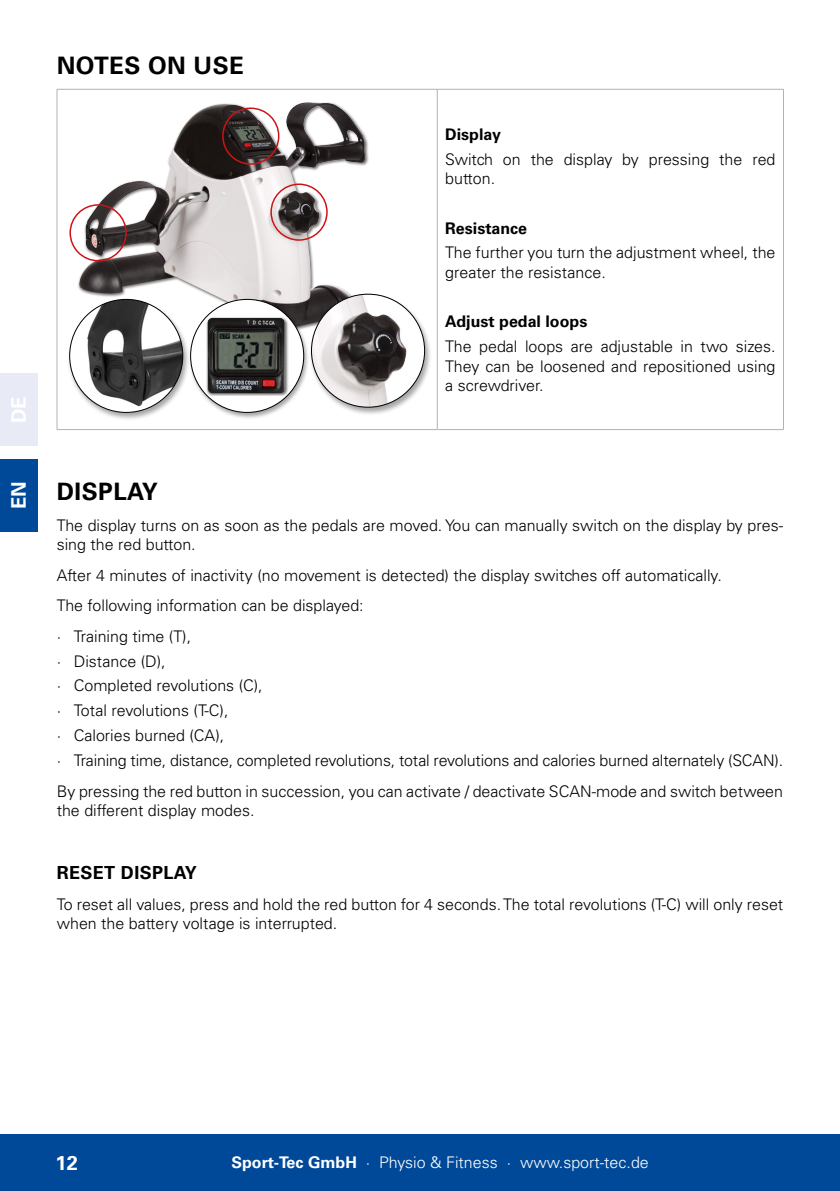
<style>
.page{position:relative;width:840px;height:1191px;background:#fff}
.page>*{position:absolute;margin:0;border:0;box-sizing:border-box;transform-origin:0 0}
.t1{font:700 24px "Univers LT Std";letter-spacing:.02em;color:#000}
.t2{font:700 20px "Univers LT Std";color:#fff}
.t3{font:700 18px "Univers LT Std";letter-spacing:.02em;color:#000}
.t4{font:300 16px/19.2px "Univers LT Std";color:#000}
.t5{font:300 16px "Univers LT Std";color:#fff}
.t6{font:700 16px "Univers LT Std";color:#000}
.s1{font-weight:700}
</style>
<div class="page">
<div style="left:0;top:1134px;width:839px;height:57px;background:#004999"></div>
<div style="left:0;top:373px;width:37px;height:73px;background:#e8eaf6"></div>
<div style="left:0;top:459px;width:37px;height:72px;background:#004999"></div>
<hr style="left:57px;top:89px;width:380px;height:1px;background:#b1b2b3">
<hr style="left:57px;top:90px;width:1px;height:339px;background:#b1b2b3">
<hr style="left:436px;top:90px;width:1px;height:339px;background:#b1b2b3">
<hr style="left:57px;top:429px;width:380px;height:1px;background:#b1b2b3">
<hr style="left:437px;top:429px;width:346px;height:1px;background:#b1b2b3">
<hr style="left:437px;top:89px;width:346px;height:1px;background:#b1b2b3">
<hr style="left:782px;top:90px;width:1px;height:339px;background:#b1b2b3">
<img style="left:79px;top:102px;width:286px;height:197px">
<div style="left:270px;top:183px;width:57px;height:58px;border:2px solid #cd1316;border-radius:50%"></div>
<div style="left:222px;top:107px;width:57px;height:58px;border:2px solid #cd1316;border-radius:50%"></div>
<div style="left:69px;top:204px;width:58px;height:57px;border:2px solid #cd1316;border-radius:50%"></div>
<div style="left:189px;top:299px;width:121px;height:121px;background:#000;opacity:.35"></div>
<div style="left:190px;top:299px;width:113px;height:113px;background:#fff;border-radius:50%"></div>
<div style="left:206px;top:316px;width:82px;height:80px;background:#000;opacity:.58"></div>
<img style="left:207px;top:318px;width:77px;height:75px">
<div style="left:309px;top:293px;width:122px;height:123px;background:#000;opacity:.35"></div>
<img style="left:311px;top:294px;width:113px;height:113px;border-radius:56px">
<div style="left:67px;top:298px;width:123px;height:123px;background:#000;opacity:.35"></div>
<div style="left:70px;top:299px;width:113px;height:113px;background:#fff;border-radius:50%"></div>
<img style="left:85px;top:299px;width:98px;height:113px">
<p class="t2" style="left:11px;top:423px;width:28px;rotate:-90deg">DE</p>
<p class="t2" style="left:11px;top:509px;width:29px;rotate:-90deg">EN</p>
<h1 class="t1" style="left:57px;top:52px;width:189px">NOTES ON USE</h1>
<p class="t6" style="left:445px;top:125px;width:57px">Display</p>
<p class="t4" style="left:445px;top:149px;width:331px">Switch on the display by pressing the red button.</p>
<p class="t6" style="left:445px;top:219px;width:83px">Resistance</p>
<p class="t4" style="left:445px;top:243px;width:331px">The further you turn the adjustment wheel, the greater the resistance.</p>
<p class="t6" style="left:445px;top:313px;width:143px">Adjust pedal loops</p>
<p class="t4" style="left:445px;top:337px;width:331px;text-align:justify">The pedal loops are adjustable in two sizes.<br>They can be loosened and repositioned using a screwdriver.</p>
<h1 class="t1" style="left:57px;top:478px;width:102px">DISPLAY</h1>
<p class="t4" style="left:57px;top:515px;width:727px">The display turns on as soon as the pedals are moved. You can manually switch on the display by pres&shy;sing the red button.</p>
<p class="t4" style="left:57px;top:559px;width:666px;line-height:30.6px">After 4 minutes of inactivity (no movement is detected) the display switches off automatically.<br>The following information can be displayed:<br>∙ Training time (T),</p>
<p class="t4" style="left:57px;top:648px;width:727px;line-height:24.8px">∙ Distance (D),<br>∙ Completed revolutions (C),<br>∙ Total revolutions (T-C),<br>∙ Calories burned (CA),<br>∙ Training time, distance, completed revolutions, total revolutions and calories burned alternately (SCAN).</p>
<p class="t4" style="left:57px;top:781px;width:727px">By pressing the red button in succession, you can activate / deactivate SCAN-mode and switch between the different display modes.</p>
<p class="t3" style="left:57px;top:862px;width:141px">RESET DISPLAY</p>
<p class="t4" style="left:57px;top:894px;width:727px">To reset all values, press and hold the red button for 4 seconds. The total revolutions (T-C) will only reset when the battery voltage is interrupted.</p>
<p class="t2" style="left:56px;top:1151px;width:24px">12</p>
<p class="t5" style="left:231px;top:1156px;width:418px"><span class="s1">Sport-Tec GmbH</span> ∙ Physio &amp; Fitness ∙ www.sport-tec.de</p>
</div>
